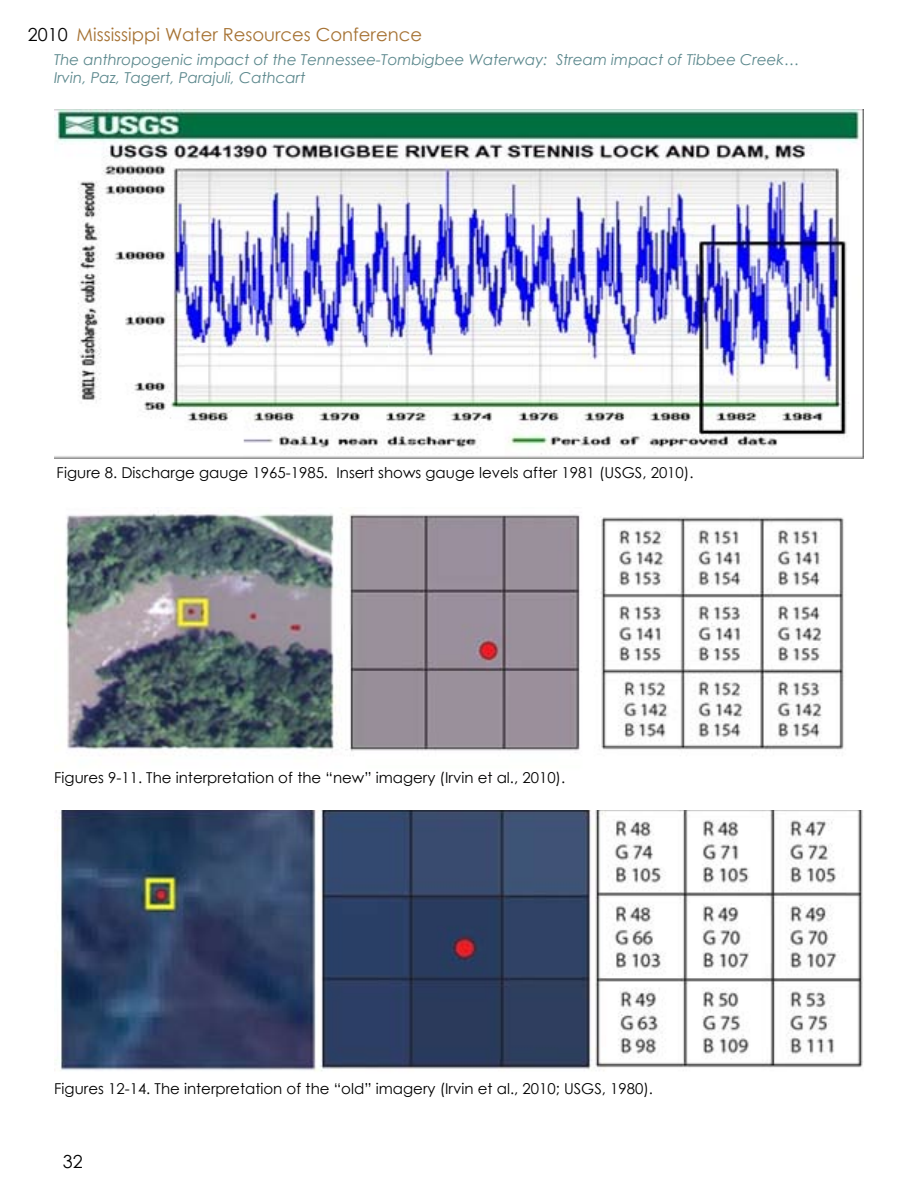
<style>
.page{position:relative;width:918px;height:1188px;background:#fff}
.page>*{position:absolute;margin:0;border:0;box-sizing:border-box;transform-origin:0 0}
.t1{font:18px "Century Gothic";color:#a67233}
.t2{font:18px "Century Gothic";color:#000}
.t3{font:15px "Century Gothic";color:#000}
.t4{font:italic 15px/18px "Century Gothic";color:#5a878c}
.s1{color:#000}
</style>
<div class="page">
<img style="left:54px;top:110px;width:810px;height:348px">
<img style="left:65px;top:511px;width:779px;height:245px">
<img style="left:54px;top:810px;width:809px;height:261px">
<p class="t1" style="left:28px;top:21px;width:396px"><span class="s1">2010</span> Mississippi Water Resources Conference</p>
<p class="t4" style="left:54px;top:51px;width:747px">The anthropogenic impact of the Tennessee-Tombigbee Waterway: Stream impact of Tibbee Creek…<br>Irvin, Paz, Tagert, Parajuli, Cathcart</p>
<p class="t3" style="left:57px;top:462px;width:639px">Figure 8. Discharge gauge 1965-1985. Insert shows gauge levels after 1981 (USGS, 2010).</p>
<p class="t3" style="left:54px;top:767px;width:513px">Figures 9-11. The interpretation of the “new” imagery (Irvin et al., 2010).</p>
<p class="t3" style="left:54px;top:1079px;width:601px">Figures 12-14. The interpretation of the “old” imagery (Irvin et al., 2010; USGS, 1980).</p>
<p class="t2" style="left:63px;top:1149px;width:21px">32</p>
</div>
